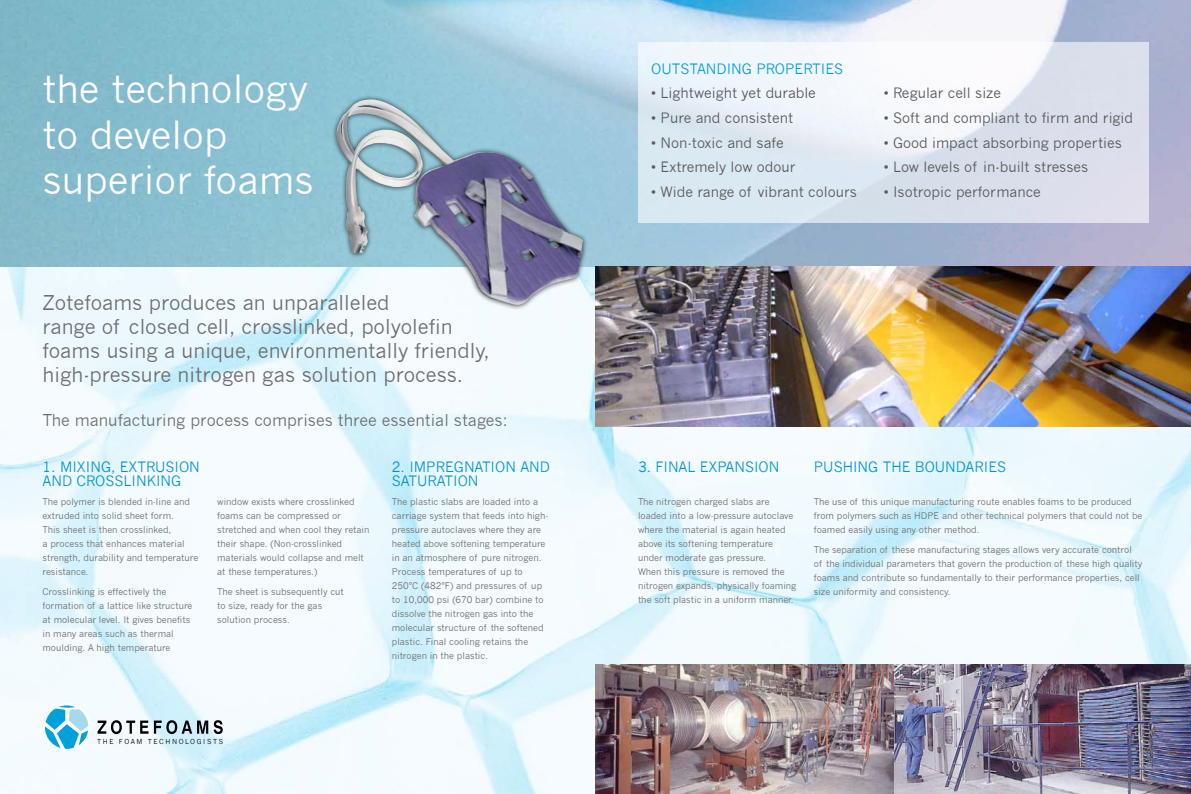
<style>
.page{position:relative;width:1191px;height:794px;background:#fff}
.page>*{position:absolute;margin:0;border:0;box-sizing:border-box;transform-origin:0 0}
.t1{font:38px/45.6px "News Gothic";color:#fff}
.t2{font:20px/24px "News Gothic";color:#6d6e71}
.t3{font:16px "News Gothic";color:#6d6e71}
.t4{font:14px "News Gothic";color:#58595b}
.t5{font:14px "News Gothic";color:#0194d3}
.t6{font:14px "News Gothic";color:#009ddc}
.t7{font:9px/14px "News Gothic";color:#6d6e71}
.t8{font:6.7px "News Gothic";letter-spacing:.24em;color:#000}
</style>
<div class="page">
<img style="left:0;top:266px;width:1191px;height:528px">
<svg style="left:0;top:0;width:1191px;height:266px;background:#9ac3d6"></svg>
<img style="left:595px;top:266px;width:596px;height:160px">
<img style="left:893px;top:665px;width:298px;height:129px">
<img style="left:595px;top:665px;width:298px;height:129px">
<div style="left:43px;top:703px;width:48px;height:48px;background:#fff;border-radius:50%"></div>
<svg style="left:98px;top:720px;width:50px;height:14px"></svg>
<svg style="left:154px;top:720px;width:54px;height:14px"></svg>
<svg style="left:214px;top:720px;width:9px;height:14px"></svg>
<svg style="left:45px;top:705px;width:43px;height:44px"></svg>
<svg style="left:638px;top:43px;width:510px;height:180px"></svg>
<div style="left:331px;top:94px;width:257px;height:217px;background:#000;opacity:.75"></div>
<img style="left:336px;top:101px;width:247px;height:204px">
<h1 class="t1" style="left:43px;top:67px;width:273px">the technology to develop superior foams</h1>
<h2 class="t2" style="left:43px;top:290px;width:449px">Zotefoams produces an unparalleled<br>range of closed cell, crosslinked, polyolefin foams using a unique, environmentally friendly, high-pressure nitrogen gas solution process.</h2>
<h3 class="t3" style="left:43px;top:411px;width:467px">The manufacturing process comprises three essential stages:</h3>
<h3 class="t5" style="left:43px;top:458px;width:27px">1. MIXIN</h3>
<h3 class="t5" style="left:101px;top:458px;width:29px">G, EXTR</h3>
<h3 class="t5" style="left:155px;top:458px;width:20px">USION</h3>
<h3 class="t5" style="left:43px;top:472px;width:44px">AN D CROSSLIN</h3>
<h3 class="t5" style="left:147px;top:472px;width:36px">KING</h3>
<p class="t7" style="left:43px;top:495px;width:157px">The polymer is blended in-line and extruded into solid sheet form.<br>This sheet is then crosslinked,<br>a process that enhances material strength, durability and temperature resistance.</p>
<p class="t7" style="left:43px;top:585px;width:151px">Crosslinking is effectively the formation of a lattice like structure at molecular level. It gives benefits in many areas such as thermal moulding. A high temperature</p>
<h3 class="t5" style="left:392px;top:458px;width:27px">2. IMPRE</h3>
<h3 class="t5" style="left:454px;top:458px;width:20px">GNATION</h3>
<h3 class="t5" style="left:520px;top:458px;width:31px">AN D</h3>
<h3 class="t5" style="left:392px;top:472px;width:45px">SATURATION</h3>
<p class="t7" style="left:392px;top:495px;width:158px">The plastic slabs are loaded into a carriage system that feeds into high&shy;pressure autoclaves where they are heated above softening temperature in an atmosphere of pure nitrogen.<br>P rocess temperatures of up to 250°C (482°F) and pressures of up to 10,000 psi (670 bar) combine to dissolve the nitrogen gas into the molecular structure of the softened plastic. Final cooling retains the nitrogen in the plastic.</p>
<p class="t7" style="left:217px;top:495px;width:154px">window exists where crosslinked foams can be compressed or stretched and when cool they retain their shape. (Non-crosslinked materials would collapse and melt at these temperatures.)</p>
<p class="t7" style="left:217px;top:585px;width:128px">The sheet is subsequently cut to size, ready for the gas solution process.</p>
<p class="t8" style="left:97px;top:738px;width:127px">th e f oam tech nolog ists</p>
<h3 class="t6" style="left:651px;top:60px;width:31px">OUTSTAN</h3>
<h3 class="t6" style="left:716px;top:60px;width:50px">DING PROPERTIES</h3>
<h3 class="t4" style="left:651px;top:85px;width:166px">• Lightweight yet durable</h3>
<h3 class="t4" style="left:651px;top:110px;width:143px">• Pure and consistent</h3>
<h3 class="t4" style="left:651px;top:134px;width:134px">• Non-toxic and safe</h3>
<h3 class="t4" style="left:651px;top:159px;width:146px">• Extremely low odour</h3>
<h3 class="t4" style="left:651px;top:184px;width:207px">• Wide range of vibrant colours</h3>
<h3 class="t4" style="left:883px;top:85px;width:119px">• Regular cell size</h3>
<h3 class="t4" style="left:883px;top:110px;width:251px">• Soft and compliant to firm and rigid</h3>
<h3 class="t4" style="left:883px;top:134px;width:240px">• Good impact absorbing properties</h3>
<h3 class="t4" style="left:883px;top:159px;width:206px">• Low levels of in-built stresses</h3>
<h3 class="t4" style="left:883px;top:184px;width:158px">• Isotropic performance</h3>
<h3 class="t5" style="left:638px;top:458px;width:34px">3. FINAL</h3>
<h3 class="t5" style="left:700px;top:458px;width:10px">EXPANSION</h3>
<p class="t7" style="left:638px;top:495px;width:160px">The nitrogen charged slabs are loaded into a low-pressure autoclave where the material is again heated above its softening temperature under moderate gas pressure.<br>When this pressure is removed the nitrogen expands, physically foaming the soft plastic in a uniform manner.</p>
<h3 class="t5" style="left:814px;top:458px;width:161px">PUSHING THE BOUNDARIES</h3>
<p class="t7" style="left:814px;top:495px;width:330px">The use of this unique manufacturing route enables foams to be produced from polymers such as HDPE and other technical polymers that could not be foamed easily using any other method.</p>
<p class="t7" style="left:814px;top:543px;width:330px">The separation of these manufacturing stages allows very accurate control<br>of the individual parameters that govern the production of these high quality foams and contribute so fundamentally to their performance properties, cell size uniformity and consistency.</p>
</div>
